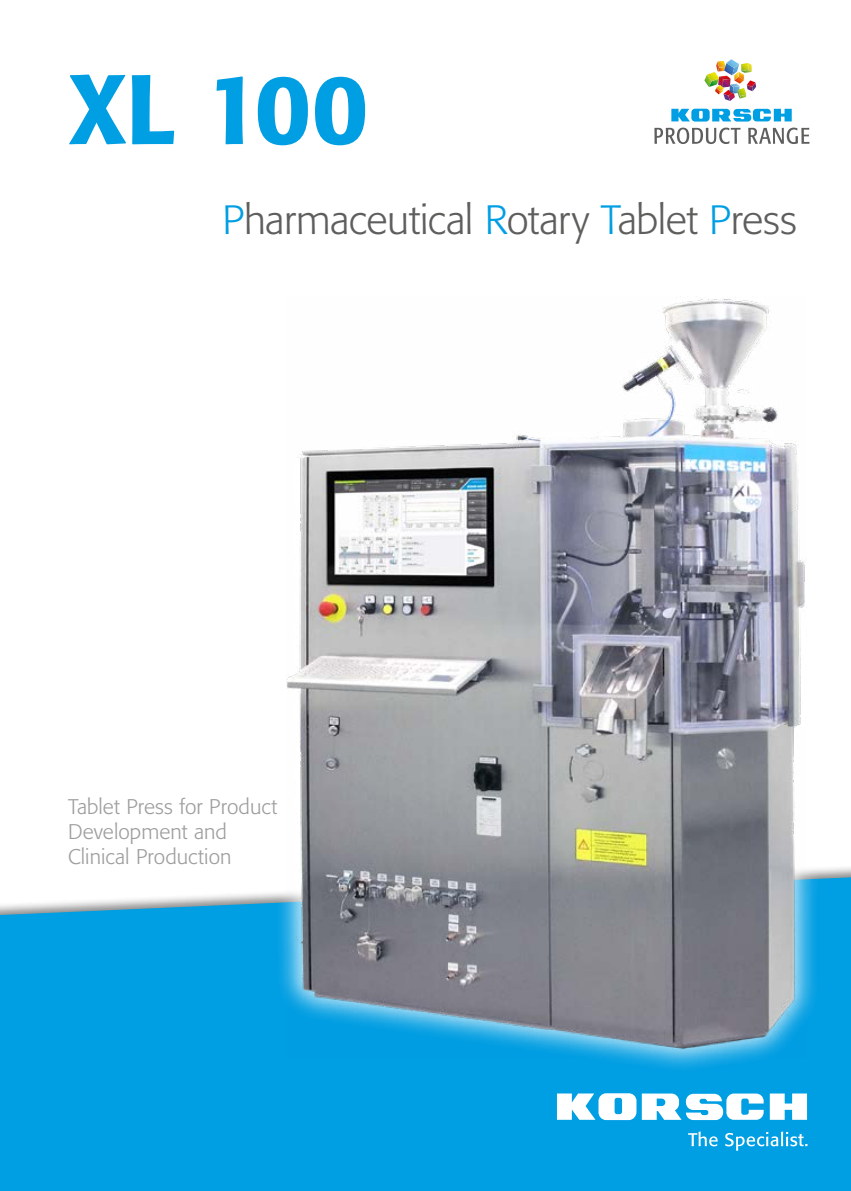
<style>
.page{position:relative;width:851px;height:1191px;background:#fff}
.page>*{position:absolute;margin:0;border:0;box-sizing:border-box;transform-origin:0 0}
.t1{font:500 97.5px "Formata Pro";color:#009ee3}
.t2{font:300 40.5px "Formata Pro";letter-spacing:-.01em;color:#5e5e5d}
.t3{font:300 21px/25.2px "Formata Pro";letter-spacing:.005em;color:#9c9d9d}
.s1{color:#009ee3}
</style>
<div class="page">
<div style="left:0;top:877px;width:850px;height:314px;background:#009ee3"></div>
<svg style="left:557px;top:1093px;width:249px;height:27px"></svg>
<svg style="left:688px;top:1131px;width:119px;height:19px;background:#38b3e9"></svg>
<svg style="left:671px;top:109px;width:120px;height:13px"></svg>
<svg style="left:654px;top:128px;width:86px;height:16px"></svg>
<svg style="left:748px;top:128px;width:61px;height:16px"></svg>
<img style="left:704px;top:59px;width:52px;height:42px">
<div style="left:260px;top:272px;width:569px;height:802px;background:#fff;opacity:.75"></div>
<img style="left:286px;top:296px;width:520px;height:761px">
<h1 class="t1" style="left:68px;top:47px;width:302px">XL 100</h1>
<h2 class="t2" style="left:222px;top:194px;width:576px"><span class="s1">P</span>harmaceutical <span class="s1">R</span>otary <span class="s1">T</span>ablet <span class="s1">P</span>ress</h2>
<p class="t3" style="left:68px;top:794px;width:210px">Tablet Press for Product<br>Development and<br>Clinical Production</p>
</div>
